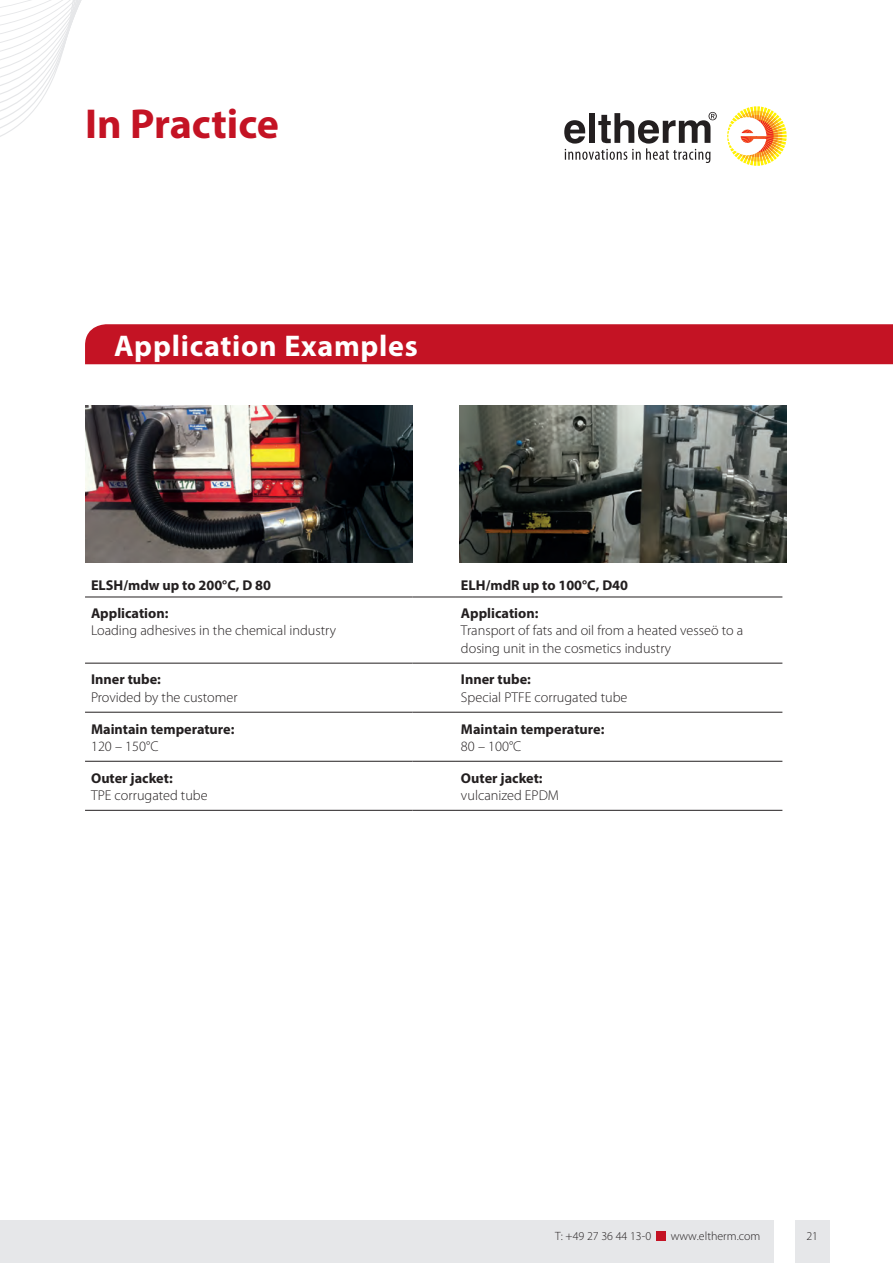
<style>
.page{position:relative;width:893px;height:1263px;background:#fff}
.page>*{position:absolute;margin:0;border:0;box-sizing:border-box;transform-origin:0 0}
.t1{font:700 42px "Myriad Pro";color:#c41324}
.t2{font:700 30px "Myriad Pro";letter-spacing:.025em;color:#fff}
.t3{font:300 14.25px/17.1px "Myriad Pro";color:#231f20}
.t4{font:700 14.25px "Myriad Pro";color:#231f20}
.t5{font:300 12px "Myriad Pro";color:#231f20}
</style>
<div class="page">
<svg style="left:727px;top:106px;width:60px;height:60px"></svg>
<svg style="left:564px;top:112px;width:153px;height:51px"></svg>
<svg style="left:0;top:0;width:82px;height:137px"></svg>
<div style="left:795px;top:1220px;width:34px;height:43px;background:#e6e7e9"></div>
<div style="left:0;top:1220px;width:774px;height:43px;background:#e6e7e9"></div>
<div style="left:656px;top:1231px;width:10px;height:9px;background:#c41324"></div>
<div style="left:85px;top:324px;width:808px;height:40px;background:#c41324"></div>
<img style="left:459px;top:405px;width:328px;height:158px">
<img style="left:85px;top:405px;width:327px;height:158px">
<hr style="left:85px;top:663px;width:327px;height:1px;background:#231f20">
<hr style="left:412px;top:663px;width:43px;height:1px;background:#231f20">
<hr style="left:455px;top:663px;width:327px;height:1px;background:#231f20">
<hr style="left:85px;top:712px;width:327px;height:1px;background:#231f20">
<hr style="left:412px;top:712px;width:43px;height:1px;background:#231f20">
<hr style="left:455px;top:712px;width:327px;height:1px;background:#231f20">
<hr style="left:85px;top:761px;width:327px;height:1px;background:#231f20">
<hr style="left:412px;top:761px;width:43px;height:1px;background:#231f20">
<hr style="left:455px;top:761px;width:327px;height:1px;background:#231f20">
<hr style="left:85px;top:810px;width:327px;height:1px;background:#231f20">
<hr style="left:412px;top:810px;width:43px;height:1px;background:#231f20">
<hr style="left:455px;top:810px;width:327px;height:1px;background:#231f20">
<hr style="left:85px;top:597px;width:327px;height:1px;background:#231f20">
<hr style="left:412px;top:597px;width:43px;height:1px;background:#231f20">
<hr style="left:455px;top:597px;width:327px;height:1px;background:#231f20">
<h1 class="t1" style="left:85px;top:96px;width:196px">In Practice</h1>
<h2 class="t2" style="left:114px;top:326px;width:305px">Application Examples</h2>
<p class="t4" style="left:91px;top:575px;width:182px">ELSH/mdw up to 200°C, D 80</p>
<p class="t4" style="left:461px;top:575px;width:169px">ELH/mdR up to 100°C, D40</p>
<p class="t4" style="left:91px;top:604px;width:79px">Application:</p>
<p class="t3" style="left:91px;top:622px;width:247px">Loading adhesives in the chemical industry</p>
<p class="t4" style="left:461px;top:604px;width:79px">Application:</p>
<p class="t3" style="left:461px;top:622px;width:284px">Transport of fats and oil from a heated vesseö to a dosing unit in the cosmetics industry</p>
<p class="t4" style="left:91px;top:670px;width:71px">Inner tube:</p>
<p class="t3" style="left:91px;top:688px;width:148px">Provided by the customer</p>
<p class="t4" style="left:461px;top:670px;width:71px">Inner tube:</p>
<p class="t3" style="left:461px;top:688px;width:168px">Special PTFE corrugated tube</p>
<p class="t4" style="left:91px;top:719px;width:145px">Maintain temperature:</p>
<p class="t3" style="left:91px;top:737px;width:69px">120 – 150°C</p>
<p class="t4" style="left:461px;top:719px;width:145px">Maintain temperature:</p>
<p class="t3" style="left:461px;top:737px;width:62px">80 – 100°C</p>
<p class="t4" style="left:91px;top:768px;width:83px">Outer jacket:</p>
<p class="t3" style="left:91px;top:787px;width:118px">TPE corrugated tube</p>
<p class="t4" style="left:461px;top:768px;width:83px">Outer jacket:</p>
<p class="t3" style="left:461px;top:787px;width:99px">vulcanized EPDM</p>
<p class="t5" style="left:555px;top:1229px;width:97px">T: +49 27 36 44 13-0</p>
<p class="t5" style="left:671px;top:1229px;width:91px">www.eltherm.com</p>
<p class="t5" style="left:806px;top:1229px;width:13px">21</p>
</div>
